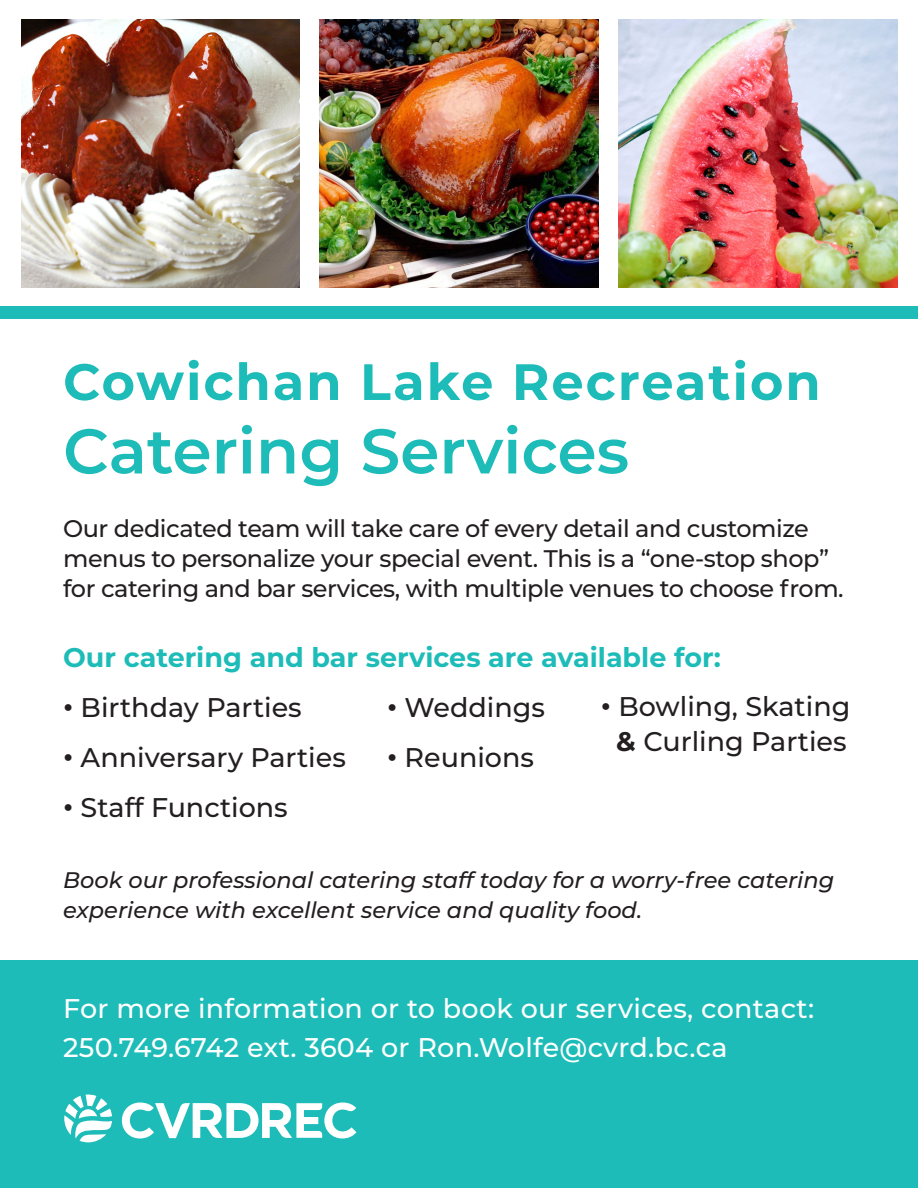
<style>
.page{position:relative;width:918px;height:1188px;background:#fff}
.page>*{position:absolute;margin:0;border:0;box-sizing:border-box;transform-origin:0 0}
.t1{font:600 63px "Montserrat";color:#1dbcb8}
.t2{font:700 51px "Montserrat";letter-spacing:.04em;color:#1dbcb8}
.t3{font:500 27px/34.5px "Montserrat";color:#231f20;text-align:center}
.t4{font:500 27px "Montserrat";letter-spacing:.01em;color:#fff}
.t5{font:700 27px "Montserrat";color:#1dbcb8}
.t6{font:500 24px/30px "Montserrat";letter-spacing:-.02em;color:#231f20}
.t7{font:italic 500 22.5px/30px "Montserrat";color:#231f20}
.s1{font-weight:700}
</style>
<div class="page">
<div style="left:0;top:306px;width:918px;height:13px;background:#1dbcb8"></div>
<div style="left:0;top:960px;width:918px;height:228px;background:#1dbcb8"></div>
<svg style="left:64px;top:1095px;width:48px;height:47px"></svg>
<svg style="left:122px;top:1103px;width:234px;height:35px"></svg>
<img style="left:320px;top:20px;width:279px;height:268px">
<img style="left:619px;top:20px;width:278px;height:268px">
<img style="left:21px;top:20px;width:279px;height:268px">
<p class="t2" style="left:63px;top:345px;width:759px">Cowichan Lake Recreation</p>
<p class="t1" style="left:63px;top:406px;width:567px">Catering Services</p>
<p class="t6" style="left:63px;top:512px;width:782px">Our dedicated team will take care of every detail and customize menus to personalize your special event. This is a “one-stop shop” for catering and bar services, with multiple venues to choose from.</p>
<p class="t5" style="left:63px;top:638px;width:659px">Our catering and bar services are available for:</p>
<p class="t3" style="left:63px;top:689px;width:240px"><span class="s1">•</span> Birthday Parties</p>
<p class="t3" style="left:387px;top:689px;width:159px"><span class="s1">•</span> Weddings</p>
<p class="t3" style="left:63px;top:739px;width:284px"><span class="s1">•</span> Anniversary Parties</p>
<p class="t3" style="left:387px;top:739px;width:148px"><span class="s1">•</span> Reunions</p>
<p class="t3" style="left:63px;top:789px;width:226px"><span class="s1">•</span> Staff Functions</p>
<p class="t3" style="left:601px;top:688px;width:251px"><span class="s1">•</span> Bowling, Skating <span class="s1">&amp;</span> Curling Parties</p>
<p class="t7" style="left:63px;top:865px;width:773px">Book our professional catering staff today for a worry-free catering experience with excellent service and quality food.</p>
<p class="t4" style="left:63px;top:990px;width:753px">For more information or to book our services, contact:</p>
<p class="t4" style="left:63px;top:1029px;width:666px">250.749.6742 ext. 3604 or Ron.Wolfe@cvrd.bc.ca</p>
</div>
